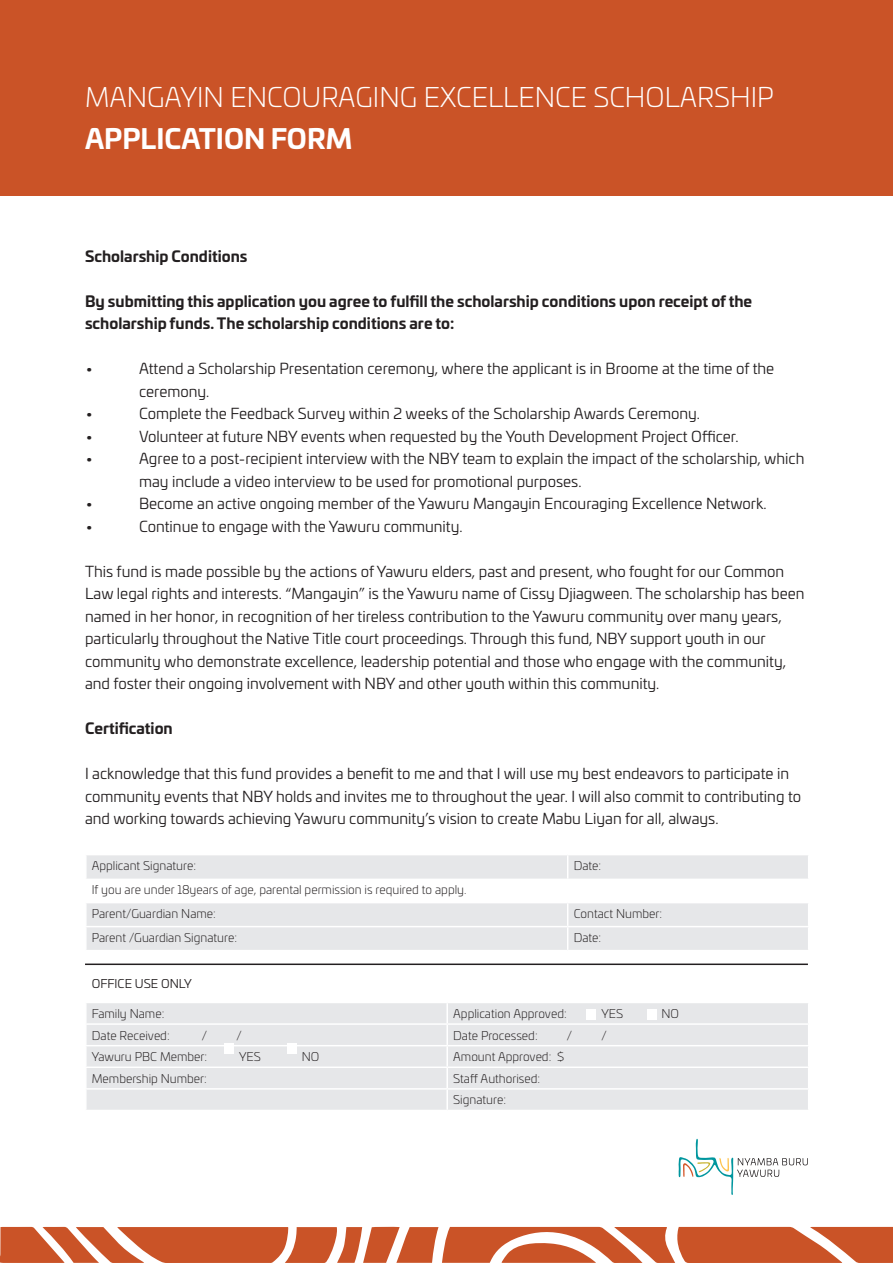
<style>
.page{position:relative;width:893px;height:1263px;background:#fff}
.page>*{position:absolute;margin:0;border:0;box-sizing:border-box;transform-origin:0 0}
.t1{font:300 27px "Univia Pro";color:#fff}
.t2{font:700 27px "Univia Pro";color:#fff}
.t3{font:15px/22.5px "Univia Pro";color:#231f20}
.t4{font:700 15px/22.5px "Univia Pro";color:#231f20}
.t5{font:300 12px "Univia Pro";color:#231f20}
.t6{font:12px "Univia Pro";color:#231f20}
</style>
<div class="page">
<svg style="left:0;top:1227px;width:893px;height:36px"></svg>
<svg style="left:678px;top:1138px;width:130px;height:57px"></svg>
<div style="left:1px;top:0;width:892px;height:196px;background:#ca5327"></div>
<svg style="left:86px;top:855px;width:722px;height:95px;fill:#e6e7e9"></svg>
<hr style="left:85px;top:855px;width:2px;height:23px;background:#fff">
<svg style="left:567px;top:855px;width:1px;height:23px"></svg>
<hr style="left:85px;top:902px;width:483px;height:1px;background:#fff">
<hr style="left:85px;top:903px;width:2px;height:23px;background:#fff">
<hr style="left:568px;top:902px;width:241px;height:1px;background:#fff">
<hr style="left:85px;top:926px;width:483px;height:1px;background:#fff">
<hr style="left:85px;top:927px;width:2px;height:23px;background:#fff">
<hr style="left:568px;top:926px;width:241px;height:1px;background:#fff">
<svg style="left:567px;top:903px;width:1px;height:47px"></svg>
<div style="left:87px;top:1003px;width:721px;height:107px;background:#e6e7e9"></div>
<hr style="left:446px;top:1003px;width:2px;height:20px;background:#fff">
<hr style="left:85px;top:1023px;width:362px;height:2px;background:#fff">
<hr style="left:447px;top:1023px;width:362px;height:2px;background:#fff">
<hr style="left:446px;top:1025px;width:2px;height:20px;background:#fff">
<hr style="left:85px;top:1045px;width:362px;height:1px;background:#fff">
<hr style="left:447px;top:1045px;width:362px;height:1px;background:#fff">
<hr style="left:446px;top:1046px;width:2px;height:20px;background:#fff">
<hr style="left:85px;top:1066px;width:362px;height:2px;background:#fff">
<hr style="left:447px;top:1066px;width:362px;height:2px;background:#fff">
<hr style="left:446px;top:1068px;width:2px;height:20px;background:#fff">
<hr style="left:85px;top:1088px;width:362px;height:1px;background:#fff">
<hr style="left:447px;top:1088px;width:362px;height:1px;background:#fff">
<hr style="left:446px;top:1089px;width:2px;height:21px;background:#fff">
<div style="left:224px;top:1043px;width:10px;height:11px;background:#fff"></div>
<div style="left:288px;top:1043px;width:9px;height:11px;background:#fff"></div>
<div style="left:586px;top:1009px;width:10px;height:10px;background:#fff"></div>
<div style="left:647px;top:1009px;width:9px;height:10px;background:#fff"></div>
<hr style="left:85px;top:963px;width:723px;height:2px;background:#231f20">
<p class="t1" style="left:85px;top:78px;width:690px">MANGAYIN ENCOURAGING EXCELLENCE SCHOLARSHIP</p>
<p class="t2" style="left:85px;top:117px;width:269px">APPLICATION FORM</p>
<p class="t4" style="left:85px;top:244px;width:164px">Scholarship Conditions</p>
<p class="t4" style="left:85px;top:289px;width:669px">By submitting this application you agree to fulfill the scholarship conditions upon receipt of the scholarship funds. The scholarship conditions are to:</p>
<p class="t3" style="left:85px;top:357px;width:10px">•</p>
<p class="t3" style="left:139px;top:357px;width:637px">Attend a Scholarship Presentation ceremony, where the applicant is in Broome at the time of the ceremony.</p>
<p class="t3" style="left:85px;top:402px;width:10px">•</p>
<p class="t3" style="left:139px;top:402px;width:562px">Complete the Feedback Survey within 2 weeks of the Scholarship Awards Ceremony.</p>
<p class="t3" style="left:85px;top:424px;width:10px">•</p>
<p class="t3" style="left:139px;top:424px;width:601px">Volunteer at future NBY events when requested by the Youth Development Project Officer.</p>
<p class="t3" style="left:85px;top:447px;width:10px">•</p>
<p class="t3" style="left:139px;top:447px;width:667px">Agree to a post-recipient interview with the NBY team to explain the impact of the scholarship, which may include a video interview to be used for promotional purposes.</p>
<p class="t3" style="left:85px;top:492px;width:10px">•</p>
<p class="t3" style="left:139px;top:492px;width:629px">Become an active ongoing member of the Yawuru Mangayin Encouraging Excellence Network.</p>
<p class="t3" style="left:85px;top:514px;width:10px">•</p>
<p class="t3" style="left:139px;top:514px;width:325px">Continue to engage with the Yawuru community.</p>
<p class="t3" style="left:85px;top:559px;width:721px">This fund is made possible by the actions of Yawuru elders, past and present, who fought for our Common Law legal rights and interests. “Mangayin” is the Yawuru name of Cissy Djiagween. The scholarship has been named in her honor, in recognition of her tireless contribution to the Yawuru community over many years, particularly throughout the Native Title court proceedings. Through this fund, NBY support youth in our community who demonstrate excellence, leadership potential and those who engage with the community, and foster their ongoing involvement with NBY and other youth within this community.</p>
<p class="t4" style="left:85px;top:716px;width:89px">Certification</p>
<p class="t3" style="left:85px;top:762px;width:718px">I acknowledge that this fund provides a benefit to me and that I will use my best endeavors to participate in community events that NBY holds and invites me to throughout the year. I will also commit to contributing to and working towards achieving Yawuru community’s vision to create Mabu Liyan for all, always.</p>
<p class="t5" style="left:92px;top:857px;width:106px">Applicant Signature:</p>
<p class="t5" style="left:574px;top:857px;width:29px">Date:</p>
<p class="t5" style="left:92px;top:881px;width:376px">If you are under 18years of age, parental permission is required to apply.</p>
<p class="t5" style="left:92px;top:905px;width:126px">Parent/Guardian Name:</p>
<p class="t5" style="left:574px;top:905px;width:90px">Contact Number:</p>
<p class="t5" style="left:92px;top:929px;width:147px">Parent /Guardian Signature:</p>
<p class="t5" style="left:574px;top:929px;width:29px">Date:</p>
<p class="t6" style="left:92px;top:975px;width:102px">OFFICE USE ONLY</p>
<p class="t5" style="left:92px;top:1005px;width:74px">Family Name:</p>
<p class="t5" style="left:453px;top:1005px;width:115px">Application Approved:</p>
<p class="t5" style="left:601px;top:1005px;width:23px">YES</p>
<p class="t5" style="left:661px;top:1005px;width:19px">NO</p>
<p class="t5" style="left:92px;top:1027px;width:79px">Date Received:</p>
<p class="t5" style="left:202px;top:1027px;width:7px">/</p>
<p class="t5" style="left:236px;top:1027px;width:7px">/</p>
<p class="t5" style="left:453px;top:1027px;width:86px">Date Processed:</p>
<p class="t5" style="left:567px;top:1027px;width:7px">/</p>
<p class="t5" style="left:601px;top:1027px;width:7px">/</p>
<p class="t5" style="left:92px;top:1048px;width:117px">Yawuru PBC Member:</p>
<p class="t5" style="left:239px;top:1048px;width:23px">YES</p>
<p class="t5" style="left:302px;top:1048px;width:19px">NO</p>
<p class="t5" style="left:453px;top:1048px;width:113px">Amount Approved: $</p>
<p class="t5" style="left:92px;top:1070px;width:117px">Membership Number:</p>
<p class="t5" style="left:453px;top:1070px;width:88px">Staff Authorised:</p>
<p class="t5" style="left:453px;top:1091px;width:54px">Signature:</p>
</div>
